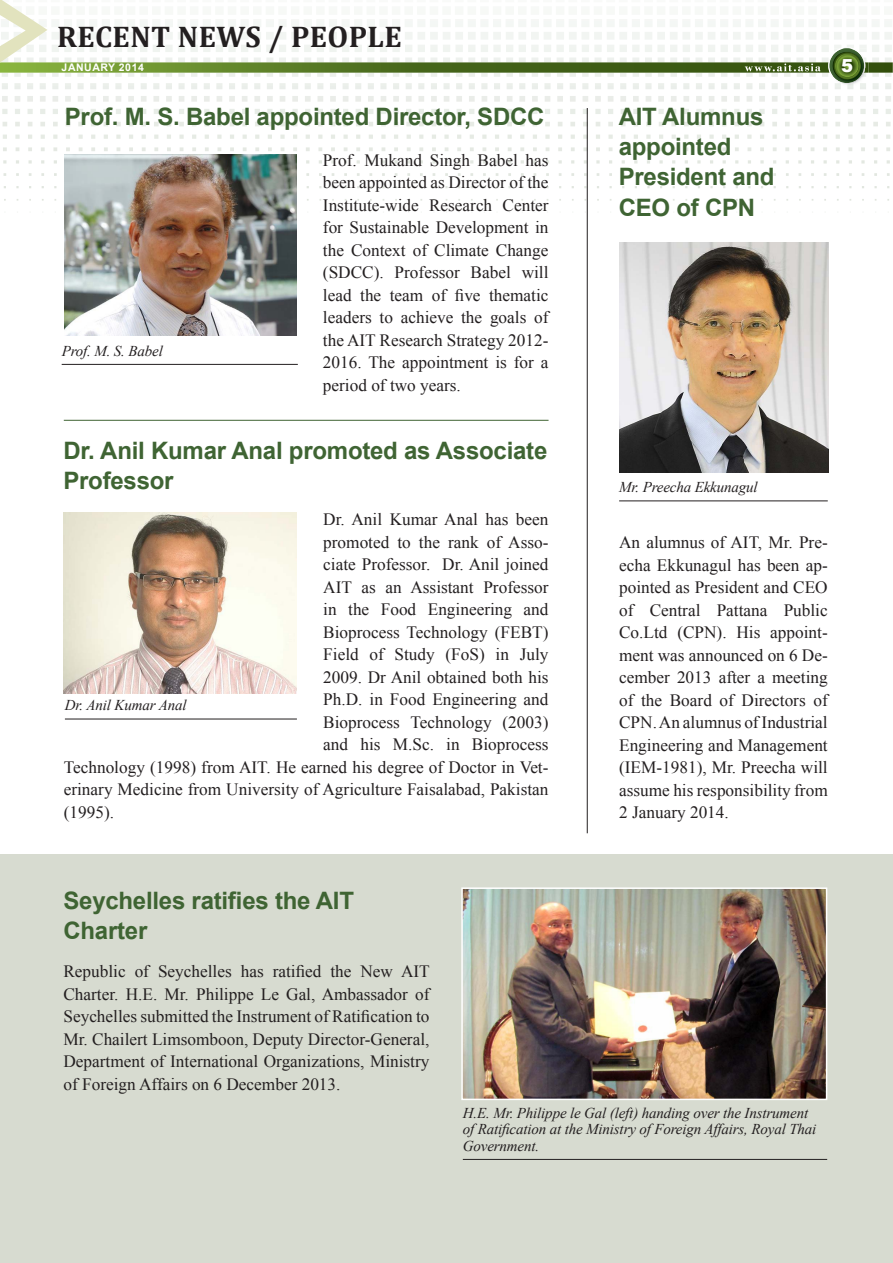
<style>
.page{position:relative;width:893px;height:1263px;background:#fff}
.page>*{position:absolute;margin:0;border:0;box-sizing:border-box;transform-origin:0 0}
.t1{font:700 30px "Cambria";letter-spacing:.015em;color:#231f20}
.t2{font:700 24px/30px "Arial";letter-spacing:-.01em;color:#3f6433}
.t3{font:900 18px "Arial";color:#fff}
.t4{font:17.25px/22.5px "Times New Roman";color:#231f20;text-align:justify}
.t5{font:italic 15px/16.5px "Times New Roman";letter-spacing:-.01em;color:#231f20}
.t6{font:700 10.5px "Arial";letter-spacing:.05em;color:#fff}
</style>
<div class="page">
<svg style="left:4px;top:186px;width:885px;height:15px"></svg>
<img style="left:835px;top:84px;width:31px;height:3px">
<svg style="left:0;top:0;width:893px;height:84px"></svg>
<hr style="left:587px;top:108px;width:1px;height:725px;background:#231f20">
<hr style="left:64px;top:420px;width:485px;height:1px;background:#3f6433">
<hr style="left:65px;top:719px;width:232px;height:1px;background:#231f20">
<div style="left:0;top:855px;width:893px;height:408px;background:#d7dbd0"></div>
<hr style="left:62px;top:364px;width:236px;height:1px;background:#231f20">
<hr style="left:619px;top:501px;width:209px;height:1px;background:#231f20">
<hr style="left:463px;top:1159px;width:364px;height:1px;background:#231f20">
<img style="left:464px;top:890px;width:360px;height:207px">
<div style="left:461px;top:887px;width:366px;height:213px;border:2px solid #fff"></div>
<img style="left:64px;top:512px;width:232px;height:182px">
<img style="left:64px;top:155px;width:233px;height:181px">
<img style="left:619px;top:243px;width:209px;height:230px">
<p class="t1" style="left:57px;top:16px;width:346px">RECENT NEWS / PEOPLE</p>
<p class="t6" style="left:62px;top:61px;width:84px">JANUARY 2014</p>
<p class="t3" style="left:841px;top:52px;width:14px">5</p>
<p class="t2" style="left:65px;top:103px;width:481px">Prof. M. S. Babel appointed Director, SDCC</p>
<p class="t4" style="left:323px;top:149px;width:227px">Prof. Mukand Singh Babel has been appointed as Director of the Institute-wide Research Center for Sustainable Development in the Context of Climate Change (SDCC). Professor Babel will lead the team of five thematic leaders to achieve the goals of the AIT Research Strategy 2012- 2016. The appointment is for a period of two years.</p>
<p class="t5" style="left:62px;top:342px;width:103px">Prof. M. S. Babel</p>
<p class="t2" style="left:63px;top:437px;width:485px">Dr. Anil Kumar Anal promoted as Associate<br>Professor</p>
<p class="t4" style="left:323px;top:508px;width:227px">Dr. Anil Kumar Anal has been promoted to the rank of Asso&shy;ciate Professor. Dr. Anil joined AIT as an Assistant Professor in the Food Engineering and Bioprocess Technology (FEBT)<br>Field of Study (FoS) in July 2009. Dr Anil obtained both his Ph.D. in Food Engineering and Bioprocess Technology (2003) and his M.Sc. in Bioprocess</p>
<p class="t5" style="left:65px;top:697px;width:123px">Dr. Anil Kumar Anal</p>
<p class="t4" style="left:64px;top:755px;width:486px">Technology (1998) from AIT. He earned his degree of Doctor in Vet&shy;erinary Medicine from University of Agriculture Faisalabad, Pakistan (1995).</p>
<p class="t2" style="left:63px;top:886px;width:292px">Seychelles ratifies the AIT<br>Charter</p>
<p class="t4" style="left:63px;top:960px;width:368px">Republic of Seychelles has ratified the New AIT Charter. H.E. Mr. Philippe Le Gal, Ambassador of Seychelles submitted the Instrument of Ratification to Mr. Chailert Limsomboon, Deputy Director-General, Department of International Organizations, Ministry of Foreign Affairs on 6 December 2013.</p>
<p class="t2" style="left:619px;top:103px;width:157px">AIT Alumnus appointed<br>President and<br>CEO of CPN</p>
<p class="t5" style="left:619px;top:479px;width:140px">Mr. Preecha Ekkunagul</p>
<p class="t4" style="left:619px;top:531px;width:210px">An alumnus of AIT, Mr. Pre&shy;echa Ekkunagul has been ap&shy;pointed as President and CEO of Central Pattana Public Co.Ltd (CPN). His appoint&shy;ment was announced on 6 De&shy;cember 2013 after a meeting of the Board of Directors of CPN. An alumnus of Industrial Engineering and Management (IEM-1981), Mr. Preecha will assume his responsibility from 2 January 2014.</p>
<p class="t5" style="left:463px;top:1104px;width:355px">H.E. Mr. Philippe le Gal (left) handing over the Instrument of Ratification at the Ministry of Foreign Affairs, Royal Thai<br>Government.</p>
</div>
